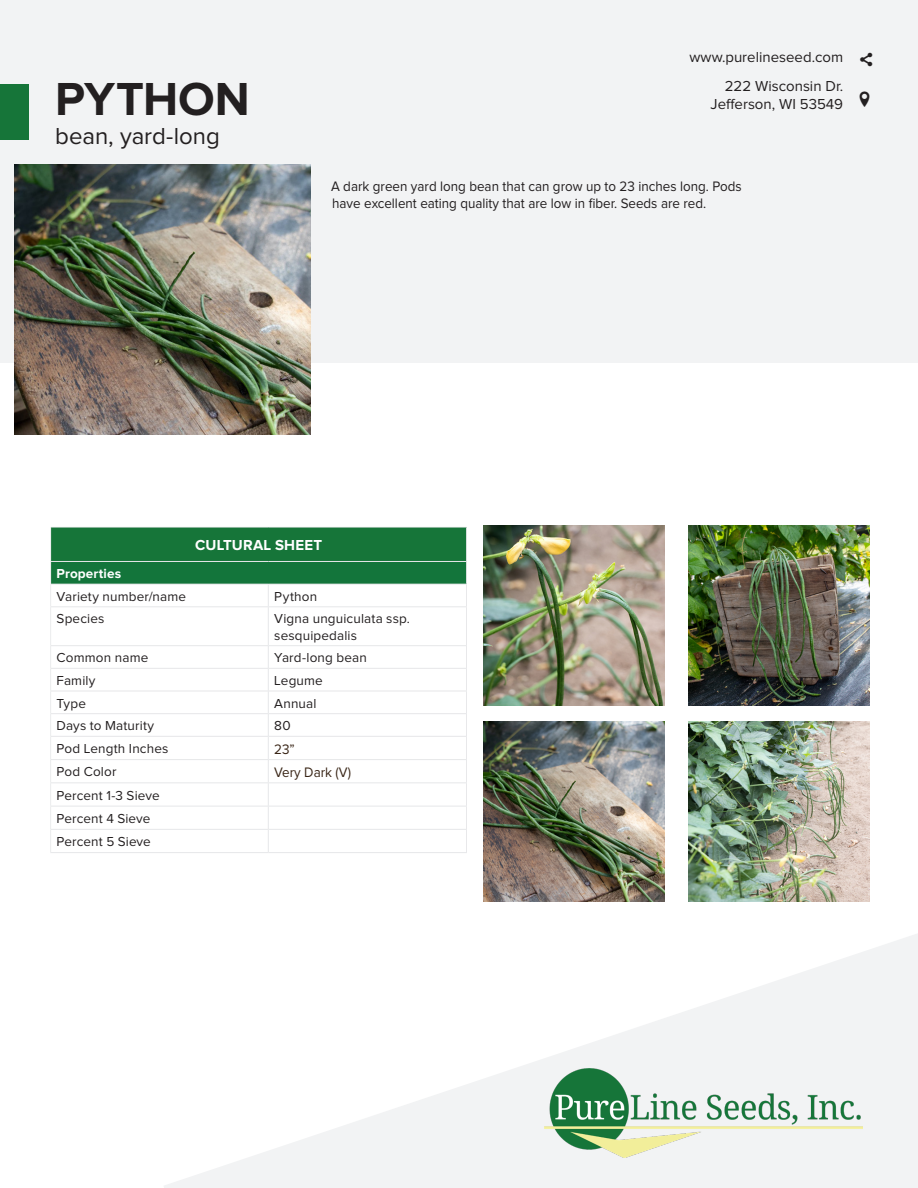
<style>
.page{position:relative;width:918px;height:1188px;background:#fff}
.page>*{position:absolute;margin:0;border:0;box-sizing:border-box;transform-origin:0 0}
.Name_2{font:700 48px "Proxima Nova";color:#231f20}
.Contact_Symbol{font:39px "Entypo";color:#231f20}
.Contact_Symbol-2{font:30px "Entypo";color:#231f20}
.Name_2-2{font:24px "Proxima Nova";color:#231f20}
.Contact_Text{font:15px "Proxima Nova";color:#231f20}
.Title_1{font:700 15px "Proxima Nova";letter-spacing:.015em;color:#fff}
.t1{font:14.25px/17.1px "Proxima Nova";color:#231f20;scale:.94 1}
.About_Title{font:14.25px "Proxima Nova";color:#392516;scale:.94 1}
.Title_1-2{font:13.5px "Proxima Nova";letter-spacing:.01em;color:#231f20}
.Title_1-3{font:700 13.5px "Proxima Nova";letter-spacing:.01em;color:#fff}
</style>
<div class="page">
<div style="left:0;top:0;width:918px;height:363px;background:#f2f3f4"></div>
<svg style="left:164px;top:934px;width:754px;height:254px"></svg>
<div style="left:0;top:84px;width:28px;height:56px;background:#167539"></div>
<img style="left:545px;top:1068px;width:318px;height:90px">
<div style="left:51px;top:527px;width:416px;height:34px;background:#167539"></div>
<div style="left:51px;top:561px;width:416px;height:23px;background:#13753b"></div>
<svg style="left:268px;top:585px;width:1px;height:21px"></svg>
<hr style="left:268px;top:607px;width:1px;height:38px;background:#e6e7e9">
<svg style="left:268px;top:646px;width:1px;height:206px"></svg>
<hr style="left:50px;top:561px;width:218px;height:1px;background:#e6e7e9">
<hr style="left:268px;top:561px;width:199px;height:1px;background:#e6e7e9">
<hr style="left:50px;top:584px;width:218px;height:1px;background:#e6e7e9">
<hr style="left:50px;top:606px;width:218px;height:1px;background:#e6e7e9">
<hr style="left:50px;top:645px;width:218px;height:1px;background:#e6e7e9">
<hr style="left:50px;top:668px;width:218px;height:1px;background:#e6e7e9">
<hr style="left:50px;top:691px;width:218px;height:1px;background:#e6e7e9">
<hr style="left:50px;top:713px;width:218px;height:1px;background:#e6e7e9">
<hr style="left:50px;top:736px;width:218px;height:1px;background:#e6e7e9">
<hr style="left:50px;top:759px;width:218px;height:1px;background:#e6e7e9">
<hr style="left:50px;top:782px;width:218px;height:1px;background:#e6e7e9">
<hr style="left:50px;top:806px;width:218px;height:1px;background:#e6e7e9">
<hr style="left:50px;top:829px;width:218px;height:1px;background:#e6e7e9">
<hr style="left:50px;top:852px;width:218px;height:1px;background:#e6e7e9">
<hr style="left:268px;top:584px;width:199px;height:1px;background:#e6e7e9">
<hr style="left:268px;top:606px;width:199px;height:1px;background:#e6e7e9">
<hr style="left:268px;top:645px;width:199px;height:1px;background:#e6e7e9">
<hr style="left:268px;top:668px;width:199px;height:1px;background:#e6e7e9">
<hr style="left:268px;top:691px;width:199px;height:1px;background:#e6e7e9">
<hr style="left:268px;top:713px;width:199px;height:1px;background:#e6e7e9">
<hr style="left:268px;top:736px;width:199px;height:1px;background:#e6e7e9">
<hr style="left:268px;top:759px;width:199px;height:1px;background:#e6e7e9">
<hr style="left:268px;top:782px;width:199px;height:1px;background:#e6e7e9">
<hr style="left:268px;top:806px;width:199px;height:1px;background:#e6e7e9">
<hr style="left:268px;top:829px;width:199px;height:1px;background:#e6e7e9">
<hr style="left:268px;top:852px;width:199px;height:1px;background:#e6e7e9">
<div style="left:49px;top:525px;width:419px;height:337px;border:2px solid #fff"></div>
<img style="left:484px;top:525px;width:180px;height:180px">
<img style="left:689px;top:525px;width:180px;height:180px">
<img style="left:484px;top:722px;width:180px;height:180px">
<img style="left:689px;top:722px;width:180px;height:180px">
<img style="left:15px;top:165px;width:296px;height:270px">
<p class="Name_2" style="left:55px;top:77px;width:196px">PYTHON</p>
<p class="Name_2-2" style="left:55px;top:125px;width:166px">bean, yard-long</p>
<p class="Contact_Text" style="left:690px;top:50px;width:155px">www.purelineseed.com</p>
<p class="Contact_Symbol-2" style="left:859px;top:39px;width:16px">5</p>
<p class="Contact_Text" style="left:725px;top:79px;width:120px">222 Wisconsin Dr.</p>
<p class="Contact_Text" style="left:711px;top:97px;width:134px">Jefferson, WI 53549</p>
<p class="Contact_Symbol" style="left:858px;top:73px;width:15px">0</p>
<p class="t1" style="left:331px;top:179px;width:438px">A dark green yard long bean that can grow up to 23 inches long. Pods have excellent eating quality that are low in fiber. Seeds are red.</p>
<p class="Title_1" style="left:195px;top:538px;width:128px">CULTURAL SHEET</p>
<p class="Title_1-3" style="left:57px;top:567px;width:66px">Properties</p>
<p class="Title_1-2" style="left:57px;top:590px;width:131px">Variety number/name</p>
<p class="Title_1-2" style="left:274px;top:590px;width:44px">Python</p>
<p class="Title_1-2" style="left:57px;top:613px;width:49px">Species</p>
<p class="Title_1-2" style="left:274px;top:613px;width:137px">Vigna unguiculata ssp.</p>
<p class="Title_1-2" style="left:274px;top:629px;width:84px">sesquipedalis</p>
<p class="Title_1-2" style="left:57px;top:652px;width:93px">Common name</p>
<p class="Title_1-2" style="left:274px;top:652px;width:94px">Yard-long bean</p>
<p class="Title_1-2" style="left:57px;top:674px;width:40px">Family</p>
<p class="Title_1-2" style="left:274px;top:674px;width:50px">Legume</p>
<p class="Title_1-2" style="left:57px;top:697px;width:31px">Type</p>
<p class="Title_1-2" style="left:274px;top:697px;width:44px">Annual</p>
<p class="Title_1-2" style="left:57px;top:720px;width:99px">Days to Maturity</p>
<p class="Title_1-2" style="left:274px;top:720px;width:18px">80</p>
<p class="Title_1-2" style="left:57px;top:742px;width:113px">Pod Length Inches</p>
<p class="About_Title" style="left:274px;top:742px;width:23px">23”</p>
<p class="Title_1-2" style="left:57px;top:766px;width:61px">Pod Color</p>
<p class="About_Title" style="left:274px;top:766px;width:83px">Very Dark (V)</p>
<p class="Title_1-2" style="left:57px;top:789px;width:105px">Percent 1-3 Sieve</p>
<p class="Title_1-2" style="left:57px;top:812px;width:95px">Percent 4 Sieve</p>
<p class="Title_1-2" style="left:57px;top:835px;width:96px">Percent 5 Sieve</p>
</div>
